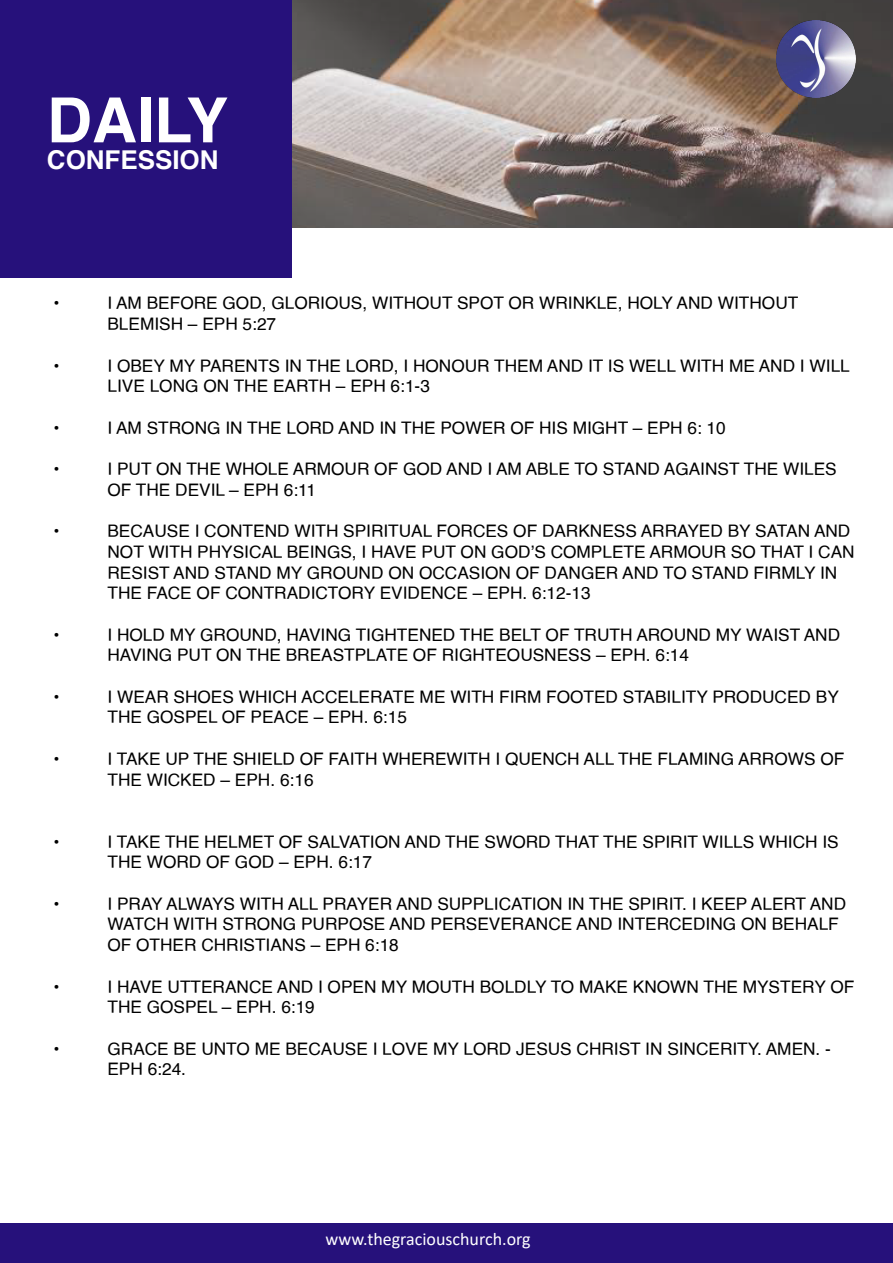
<style>
.page{position:relative;width:893px;height:1263px;background:#fff}
.page>*{position:absolute;margin:0;border:0;box-sizing:border-box;transform-origin:0 0}
.t1{font:700 62.25px "Helvetica";color:#fff}
.t2{font:700 25.95px "Helvetica";color:#fff}
.t3{font:18px "Calibri";color:#fff}
.t4{font:17.25px/20.7px "Helvetica";color:#000}
</style>
<div class="page">
<img style="left:292px;top:0;width:601px;height:227px">
<div style="left:0;top:0;width:292px;height:278px;background:#26117b"></div>
<img style="left:777px;top:20px;width:78px;height:77px">
<div style="left:0;top:1224px;width:893px;height:39px;background:#26117b"></div>
<h1 class="t1" style="left:47px;top:70px;width:183px">DAILY</h1>
<h2 class="t2" style="left:47px;top:139px;width:173px">CONFESSION</h2>
<p class="t4" style="left:53px;top:293px;width:8px">•</p>
<p class="t4" style="left:107px;top:293px;width:692px">I AM BEFORE GOD, GLORIOUS, WITHOUT SPOT OR WRINKLE, HOLY AND WITHOUT<br>BLEMISH – EPH 5:27</p>
<p class="t4" style="left:53px;top:356px;width:8px">•</p>
<p class="t4" style="left:107px;top:356px;width:744px">I OBEY MY PARENTS IN THE LORD, I HONOUR THEM AND IT IS WELL WITH ME AND I WILL<br>LIVE LONG ON THE EARTH – EPH 6:1-3</p>
<p class="t4" style="left:53px;top:418px;width:8px">•</p>
<p class="t4" style="left:107px;top:418px;width:620px">I AM STRONG IN THE LORD AND IN THE POWER OF HIS MIGHT – EPH 6: 10</p>
<p class="t4" style="left:53px;top:459px;width:8px">•</p>
<p class="t4" style="left:107px;top:459px;width:731px">I PUT ON THE WHOLE ARMOUR OF GOD AND I AM ABLE TO STAND AGAINST THE WILES<br>OF THE DEVIL – EPH 6:11</p>
<p class="t4" style="left:53px;top:521px;width:8px">•</p>
<p class="t4" style="left:107px;top:521px;width:749px">BECAUSE I CONTEND WITH SPIRITUAL FORCES OF DARKNESS ARRAYED BY SATAN AND NOT WITH PHYSICAL BEINGS, I HAVE PUT ON GOD’S COMPLETE ARMOUR SO THAT I CAN RESIST AND STAND MY GROUND ON OCCASION OF DANGER AND TO STAND FIRMLY IN THE FACE OF CONTRADICTORY EVIDENCE – EPH. 6:12-13</p>
<p class="t4" style="left:53px;top:625px;width:8px">•</p>
<p class="t4" style="left:107px;top:625px;width:734px">I HOLD MY GROUND, HAVING TIGHTENED THE BELT OF TRUTH AROUND MY WAIST AND<br>HAVING PUT ON THE BREASTPLATE OF RIGHTEOUSNESS – EPH. 6:14</p>
<p class="t4" style="left:53px;top:687px;width:8px">•</p>
<p class="t4" style="left:107px;top:687px;width:733px">I WEAR SHOES WHICH ACCELERATE ME WITH FIRM FOOTED STABILITY PRODUCED BY<br>THE GOSPEL OF PEACE – EPH. 6:15</p>
<p class="t4" style="left:53px;top:749px;width:8px">•</p>
<p class="t4" style="left:107px;top:749px;width:738px">I TAKE UP THE SHIELD OF FAITH WHEREWITH I QUENCH ALL THE FLAMING ARROWS OF<br>THE WICKED – EPH. 6:16</p>
<p class="t4" style="left:53px;top:832px;width:8px">•</p>
<p class="t4" style="left:107px;top:832px;width:733px">I TAKE THE HELMET OF SALVATION AND THE SWORD THAT THE SPIRIT WILLS WHICH IS<br>THE WORD OF GOD – EPH. 6:17</p>
<p class="t4" style="left:53px;top:894px;width:8px">•</p>
<p class="t4" style="left:107px;top:894px;width:740px">I PRAY ALWAYS WITH ALL PRAYER AND SUPPLICATION IN THE SPIRIT. I KEEP ALERT AND<br>WATCH WITH STRONG PURPOSE AND PERSEVERANCE AND INTERCEDING ON BEHALF<br>OF OTHER CHRISTIANS – EPH 6:18</p>
<p class="t4" style="left:53px;top:977px;width:8px">•</p>
<p class="t4" style="left:107px;top:977px;width:748px">I HAVE UTTERANCE AND I OPEN MY MOUTH BOLDLY TO MAKE KNOWN THE MYSTERY OF<br>THE GOSPEL – EPH. 6:19</p>
<p class="t4" style="left:53px;top:1039px;width:8px">•</p>
<p class="t4" style="left:107px;top:1039px;width:725px">GRACE BE UNTO ME BECAUSE I LOVE MY LORD JESUS CHRIST IN SINCERITY. AMEN. -<br>EPH 6:24.</p>
<p class="t3" style="left:326px;top:1226px;width:207px">www.thegraciouschurch.org</p>
</div>
